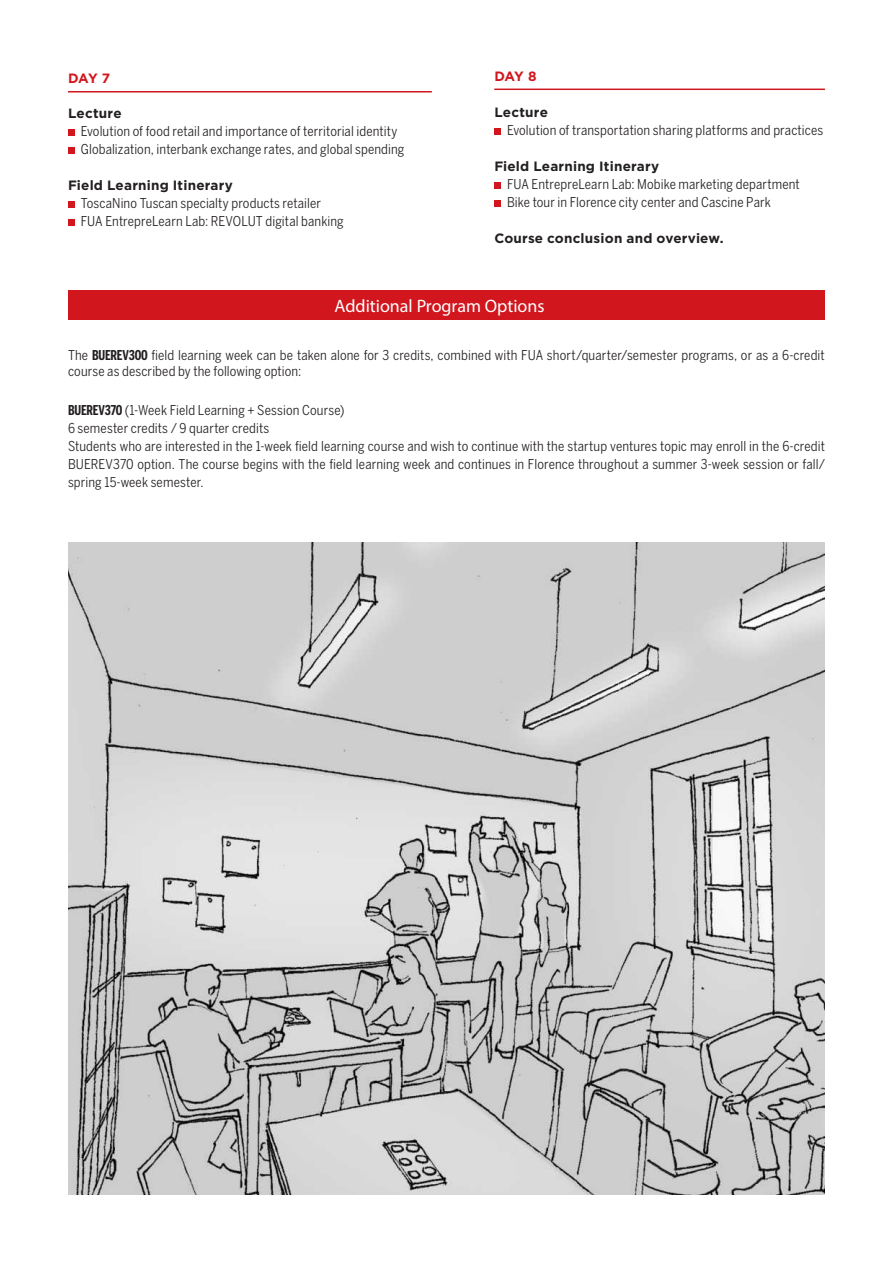
<style>
.page{position:relative;width:893px;height:1263px;background:#fff}
.page>*{position:absolute;margin:0;border:0;box-sizing:border-box;transform-origin:0 0}
.t1{font:18px "Myriad Pro";color:#fff}
.t2{font:13.5px/18px "Benton Sans Cond";letter-spacing:.01em;color:#231f20}
.t3{font:700 13.5px "Gotham HTF";letter-spacing:.015em;color:#231f20}
.t4{font:700 13.5px "Gotham HTF";letter-spacing:-.045em;color:#d1161e}
.s1{font-family:"Benton Sans Comp";font-weight:700}
</style>
<div class="page">
<div style="left:68px;top:290px;width:757px;height:30px;background:#d1161e"></div>
<hr style="left:68px;top:91px;width:364px;height:1px;background:#d1161e">
<div style="left:68px;top:129px;width:6px;height:7px;background:#d1161e"></div>
<div style="left:68px;top:147px;width:6px;height:7px;background:#d1161e"></div>
<div style="left:68px;top:201px;width:6px;height:7px;background:#d1161e"></div>
<div style="left:68px;top:219px;width:6px;height:7px;background:#d1161e"></div>
<hr style="left:494px;top:89px;width:331px;height:1px;background:#d1161e">
<div style="left:494px;top:129px;width:7px;height:6px;background:#d1161e"></div>
<div style="left:494px;top:183px;width:7px;height:6px;background:#d1161e"></div>
<div style="left:494px;top:201px;width:7px;height:6px;background:#d1161e"></div>
<img style="left:68px;top:542px;width:757px;height:653px">
<p class="t4" style="left:68px;top:71px;width:44px">DAY 7</p>
<p class="t3" style="left:68px;top:105px;width:55px">Lecture</p>
<p class="t2" style="left:81px;top:122px;width:325px">Evolution of food retail and importance of territorial identity<br>Globalization, interbank exchange rates, and global spending</p>
<p class="t3" style="left:68px;top:177px;width:166px">Field Learning Itinerary</p>
<p class="t2" style="left:81px;top:194px;width:265px">ToscaNino Tuscan specialty products retailer<br>FUA EntrepreLearn Lab: REVOLUT digital banking</p>
<p class="t4" style="left:494px;top:68px;width:44px">DAY 8</p>
<p class="t3" style="left:494px;top:104px;width:55px">Lecture</p>
<p class="t2" style="left:507px;top:121px;width:318px">Evolution of transportation sharing platforms and practices</p>
<p class="t3" style="left:494px;top:158px;width:166px">Field Learning Itinerary</p>
<p class="t2" style="left:507px;top:175px;width:294px">FUA EntrepreLearn Lab: Mobike marketing department<br>Bike tour in Florence city center and Cascine Park</p>
<p class="t3" style="left:494px;top:230px;width:231px">Course conclusion and overview.</p>
<h1 class="t1" style="left:335px;top:294px;width:212px">Additional Program Options</h1>
<p class="t2" style="left:68px;top:347px;width:758px;line-height:16.2px">The <span class="s1">BUEREV300</span> field learning week can be taken alone for 3 credits, combined with FUA short/quarter/semester programs, or as a 6-credit course as described by the following option:</p>
<p class="t2" style="left:68px;top:401px;width:758px"><span class="s1">BUEREV370</span> (1-Week Field Learning + Session Course)<br>6 semester credits / 9 quarter credits<br>Students who are interested in the 1-week field learning course and wish to continue with the startup ventures topic may enroll in the 6-credit BUEREV370 option. The course begins with the field learning week and continues in Florence throughout a summer 3-week session or fall/ spring 15-week semester.</p>
</div>
